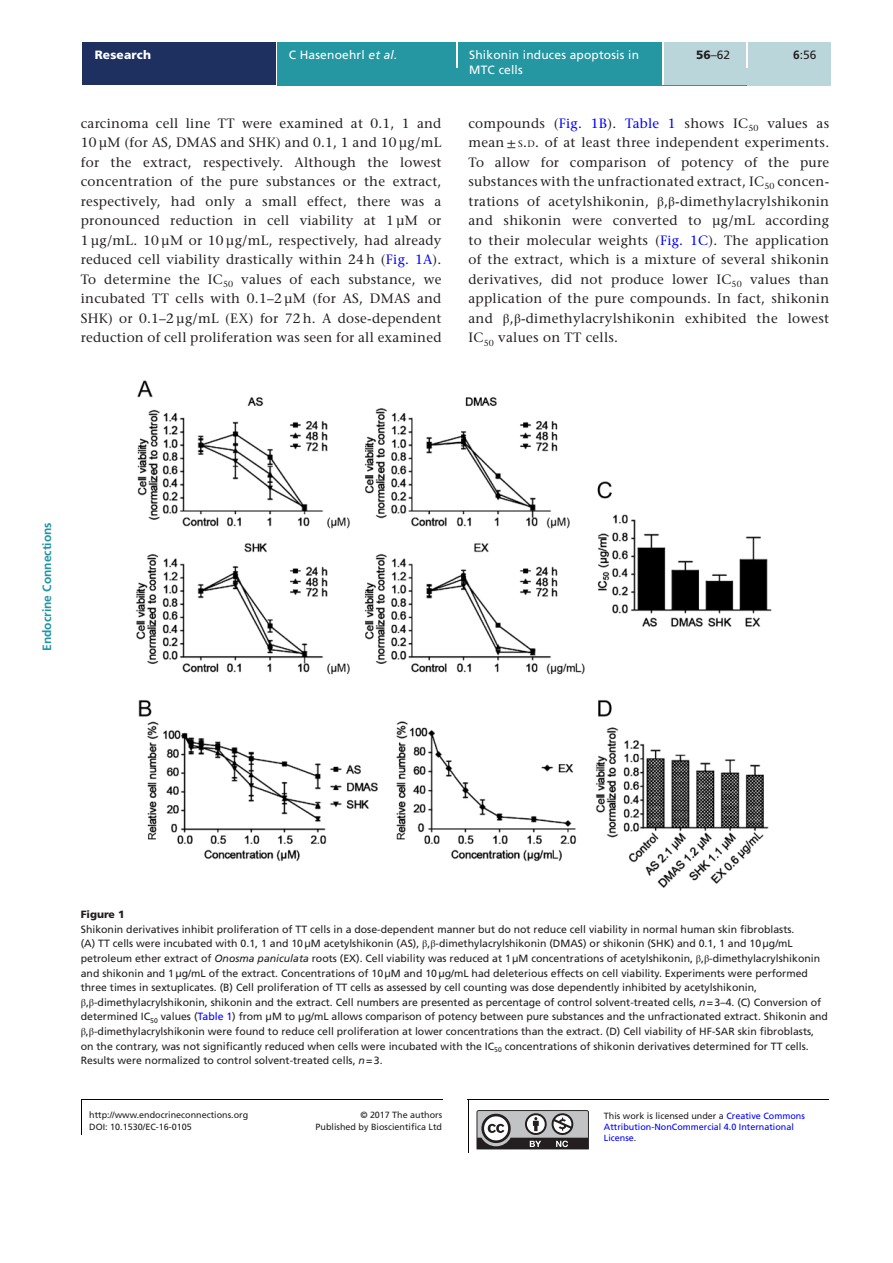
<style>
.page{position:relative;width:893px;height:1263px;background:#fff}
.page>*{position:absolute;margin:0;border:0;box-sizing:border-box;transform-origin:0 0}
.t1{font:500 13.5px/19.5px "Stone Serif Std";letter-spacing:.02em;color:#231f20;text-align:justify}
.t2{font:12px/14.7px "Frutiger LT Std";letter-spacing:.015em;color:#fff}
.t3{font:700 12px "Frutiger LT Std";color:#2195a3}
.t4{font:12px "Frutiger LT Std";color:#231f20}
.t5{font:900 12px "Frutiger LT Std";letter-spacing:.015em;color:#fff}
.t6{font:10.5px/14.7px "Frutiger LT Std";color:#231f20}
.t7{font:900 10.5px "Frutiger LT Std";color:#231f20}
.t8{font:9px/12px "Frutiger LT Std";color:#231f20;text-align:right}
.t9{font:9px/11.2px "Frutiger LT Std";color:#00f}
.s1{font-style:italic}
.s2{font-weight:900}
.s3{font-weight:700}
.s4{color:#00f}
.s5{font-family:"STIX General";font-weight:400}
.s6{font-size:9.45px}
.s7{font-style:inherit}
.s8{font-family:"STIX General"}
.s9{color:#231f20}
</style>
<div class="page">
<svg style="left:476px;top:1110px;width:113px;height:39px;background:#8a898a"></svg>
<hr style="left:81px;top:1099px;width:1px;height:36px;background:#040503">
<hr style="left:468px;top:1099px;width:1px;height:54px;background:#040503">
<hr style="left:81px;top:1099px;width:361px;height:1px;background:#040503">
<hr style="left:468px;top:1099px;width:361px;height:1px;background:#040503">
<div style="left:82px;top:43px;width:194px;height:42px;background:#1e3060"></div>
<div style="left:277px;top:51px;width:554px;height:34px;background:#2597a2"></div>
<div style="left:277px;top:43px;width:179px;height:8px;background:#2597a2"></div>
<hr style="left:456px;top:43px;width:2px;height:25px;background:#fff">
<div style="left:458px;top:43px;width:205px;height:42px;background:#2597a2"></div>
<hr style="left:663px;top:43px;width:1px;height:42px;background:#fff">
<div style="left:664px;top:43px;width:83px;height:42px;background:#bbd6da"></div>
<div style="left:747px;top:68px;width:84px;height:17px;background:#bbd6da"></div>
<svg style="left:747px;top:51px;width:1px;height:17px"></svg>
<div style="left:748px;top:43px;width:83px;height:25px;background:#bbd6da"></div>
<img style="left:136px;top:380px;width:636px;height:508px">
<p class="t5" style="left:95px;top:48px;width:58px">Research</p>
<p class="t2" style="left:289px;top:48px;width:110px">C Hasenoehrl <span class="s1">et al.</span></p>
<p class="t2" style="left:469px;top:48px;width:171px">Shikonin induces apoptosis in<br>MTC cells</p>
<p class="t4" style="left:696px;top:48px;width:36px"><span class="s2">56</span>–62</p>
<p class="t4" style="left:793px;top:48px;width:25px"><span class="s3">6</span>:56</p>
<p class="t1" style="left:81px;top:113px;width:362px">carcinoma cell line TT were examined at 0.1, 1 and 10 µM (for AS, DMAS and SHK) and 0.1, 1 and 10 µg/mL for the extract, respectively. Although the lowest concentration of the pure substances or the extract, respectively, had only a small effect, there was a pronounced reduction in cell viability at 1 µM or 1 µg/mL. 10 µM or 10 µg/mL, respectively, had already reduced cell viability drastically within 24 h (<span class="s4">Fig. 1A</span>).<br>To determine the IC<sub>50</sub> values of each substance, we incubated TT cells with 0.1–2 µM (for AS, DMAS and SHK) or 0.1–2 µg/mL (EX) for 72 h. A dose-dependent reduction of cell proliferation was seen for all examined</p>
<p class="t1" style="left:468px;top:113px;width:362px">compounds (<span class="s4">Fig. 1B</span>). <span class="s4">Table 1</span> shows IC<sub>50</sub> values as mean<span class="s5">±</span> <span class="s6">s</span><span class="s7">.</span><span class="s6">d</span><span class="s7">.</span> of at least three independent experiments.<br>To allow for comparison of potency of the pure substances with the unfractionated extract, IC<sub>50</sub> concen&shy;trations of acetylshikonin, <span class="s5">β</span>,<span class="s5">β</span>-dimethylacrylshikonin and shikonin were converted to µg/mL according to their molecular weights (<span class="s4">Fig. 1C</span>). The application of the extract, which is a mixture of several shikonin derivatives, did not produce lower IC<sub>50</sub> values than application of the pure compounds. In fact, shikonin and <span class="s5">β</span>,<span class="s5">β</span>-dimethylacrylshikonin exhibited the lowest IC<sub>50</sub> values on TT cells.</p>
<p class="t3" style="left:40px;top:651px;width:130px;rotate:-90deg">Endocrine Connections</p>
<p class="t7" style="left:81px;top:908px;width:45px">Figure 1</p>
<p class="t6" style="left:81px;top:922px;width:749px">Shikonin derivatives inhibit proliferation of TT cells in a dose-dependent manner but do not reduce cell viability in normal human skin fibroblasts.<br>(A) TT cells were incubated with 0.1, 1 and 10µM acetylshikonin (AS), <span class="s8">β</span>,<span class="s8">β</span>-dimethylacrylshikonin (DMAS) or shikonin (SHK) and 0.1, 1 and 10µg/mL petroleum ether extract of <span class="s1">Onosma paniculata</span> roots (EX). Cell viability was reduced at 1µM concentrations of acetylshikonin, <span class="s8">β</span>,<span class="s8">β</span>-dimethylacrylshikonin and shikonin and 1µg/mL of the extract. Concentrations of 10µM and 10µg/mL had deleterious effects on cell viability. Experiments were performed three times in sextuplicates. (B) Cell proliferation of TT cells as assessed by cell counting was dose dependently inhibited by acetylshikonin, <span class="s8">β</span>,<span class="s8">β</span>-dimethylacrylshikonin, shikonin and the extract. Cell numbers are presented as percentage of control solvent-treated cells, <span class="s1">n</span>=3–4. (C) Conversion of determined IC<sub>50</sub> values (<span class="s4">Table 1</span>) from µM to µg/mL allows comparison of potency between pure substances and the unfractionated extract. Shikonin and <span class="s8">β</span>,<span class="s8">β</span>-dimethylacrylshikonin were found to reduce cell proliferation at lower concentrations than the extract. (D) Cell viability of HF-SAR skin fibroblasts, on the contrary, was not significantly reduced when cells were incubated with the IC<sub>50</sub> concentrations of shikonin derivatives determined for TT cells.<br>Results were normalized to control solvent-treated cells, <span class="s1">n</span>=3.</p>
<p class="t8" style="left:89px;top:1109px;width:161px">http://www.endocrineconnections.org</p>
<p class="t8" style="left:316px;top:1109px;width:128px">© 2017 The authors<br>Published by Bioscientifica Ltd</p>
<p class="t9" style="left:604px;top:1110px;width:203px"><span class="s9">This work is licensed under a</span> Creative Commons<br>Attribution-NonCommercial 4.0 International<br>License<span class="s9">.</span></p>
<p class="t8" style="left:89px;top:1121px;width:104px">DOI: 10.1530/EC-16-0105</p>
</div>
